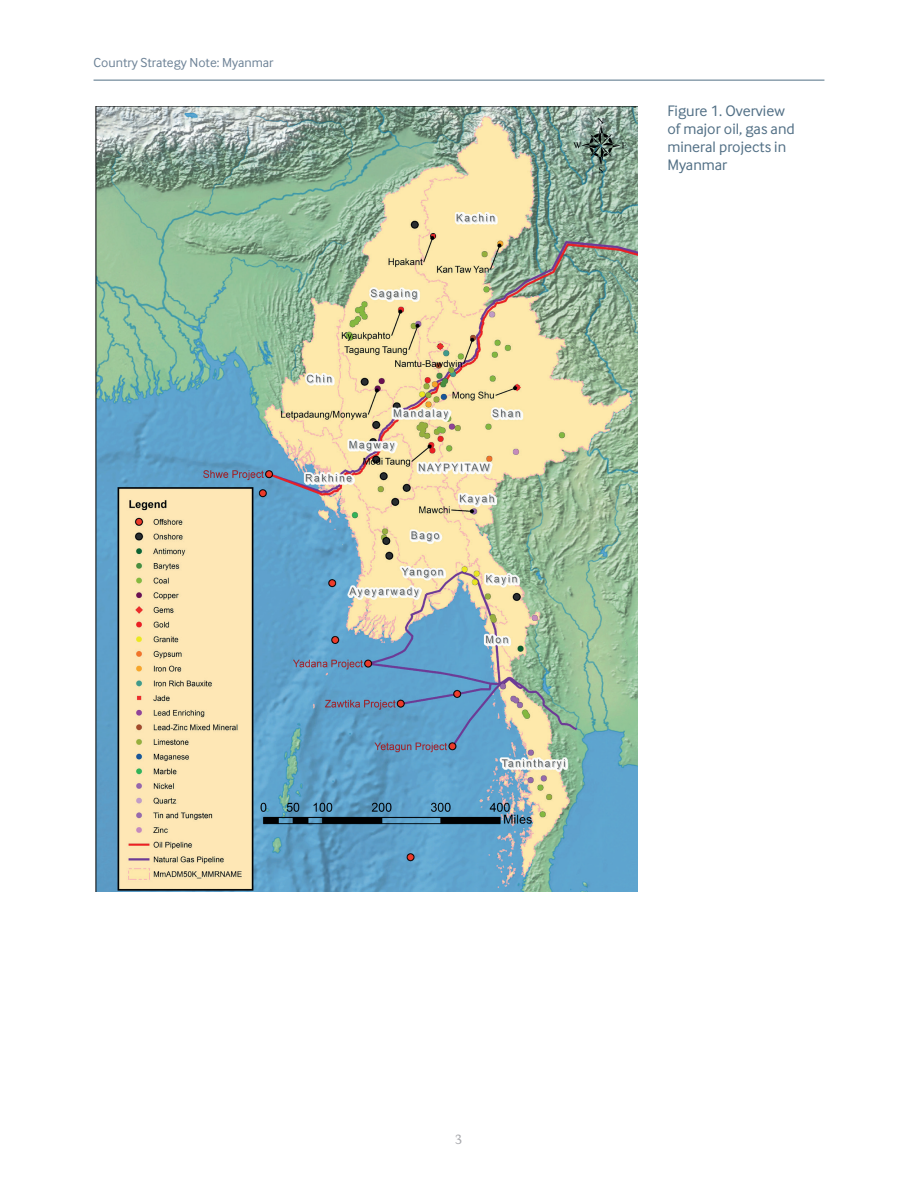
<style>
.page{position:relative;width:918px;height:1188px;background:#fff}
.page>*{position:absolute;margin:0;border:0;box-sizing:border-box;transform-origin:0 0}
.t1{font:15.75px/18px "Inter Face";color:#516f85}
.t2{font:13.5px "Inter Face";color:#6e8397}
.t3{font:13.5px "DTL Documenta T";color:#a8a9ad}
</style>
<div class="page">
<hr style="left:94px;top:80px;width:730px;height:1px;background:#516f85">
<img style="left:95px;top:106px;width:543px;height:785px">
<p class="t2" style="left:94px;top:55px;width:182px">Country Strategy Note: Myanmar</p>
<p class="t1" style="left:667px;top:102px;width:129px">Figure 1. Overview of major oil, gas and mineral projects in<br>Myanmar</p>
<p class="t3" style="left:455px;top:1131px;width:10px">3</p>
</div>
